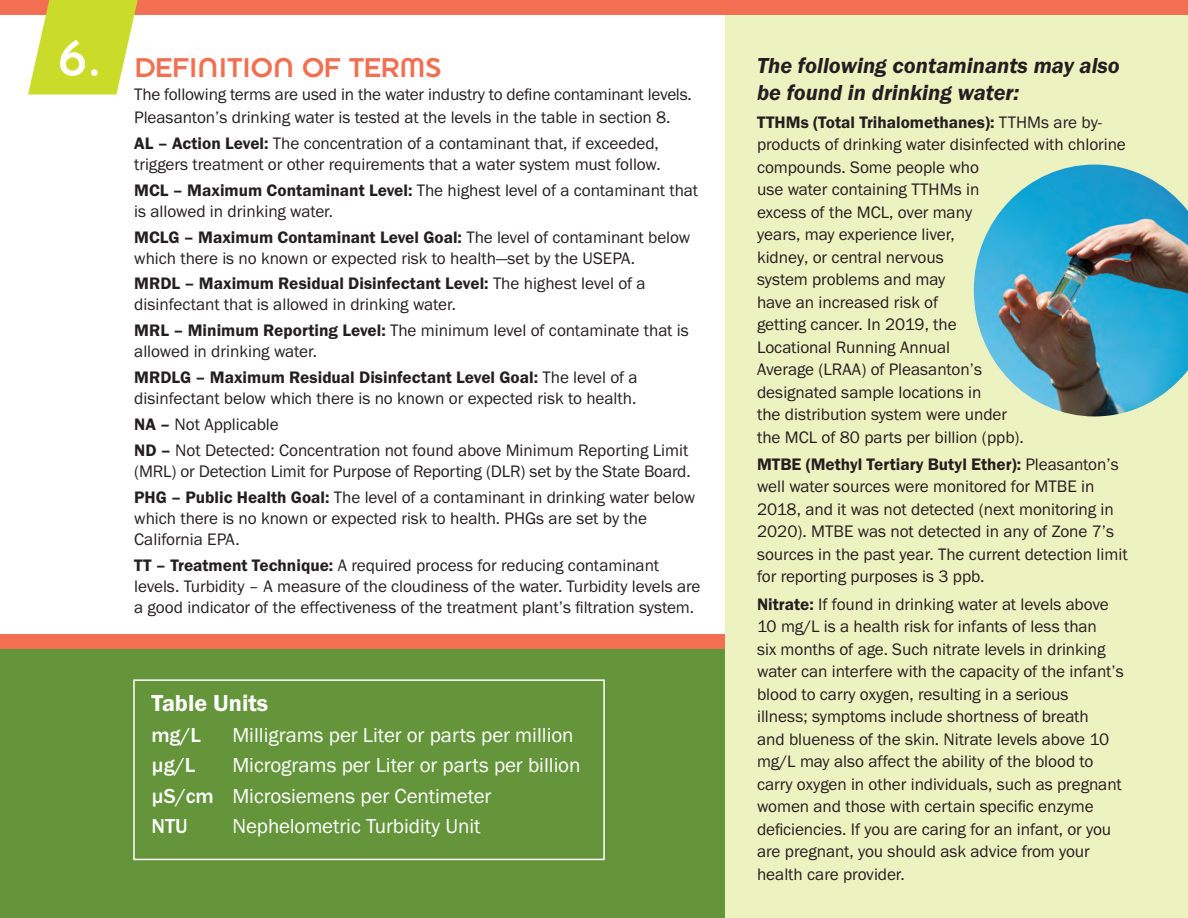
<style>
.page{position:relative;width:1188px;height:918px;background:#fff}
.page>*{position:absolute;margin:0;border:0;box-sizing:border-box;transform-origin:0 0}
.t1{font:54.15px "Dessau Pro Zwei";color:#fff}
.t2{font:30px "Dessau Pro Zwei";color:#f36f51}
.t3{font:600 24px "Franklin Gothic FS";color:#fff}
.t4{font:italic 600 22.5px/27px "Franklin Gothic FS";color:#231f20}
.t5{font:21px "Franklin Gothic FS";letter-spacing:-.005em;color:#fff}
.t6{font:500 21px "Franklin Gothic FS";color:#fff}
.t7{font:17.25px/22.5px "Franklin Gothic FS";letter-spacing:-.005em;color:#231f20}
.s1{font-weight:600}
.s2{font-weight:500}
</style>
<div class="page">
<div style="left:0;top:634px;width:1188px;height:24px;background:#f36f51"></div>
<div style="left:0;top:649px;width:729px;height:269px;background:#65953a"></div>
<div style="left:726px;top:14px;width:462px;height:904px;background:#edf2c1"></div>
<div style="left:0;top:0;width:1188px;height:14px;background:#f36f51"></div>
<div style="left:133px;top:679px;width:472px;height:181px;border:2px solid #fff"></div>
<svg style="left:28px;top:0;width:110px;height:94px"></svg>
<img style="left:974px;top:165px;width:214px;height:251px">
<p class="t1" style="left:58px;top:30px;width:45px">6.</p>
<p class="t2" style="left:134px;top:51px;width:309px">DEFINITION OF TERMS</p>
<p class="t7" style="left:134px;top:83px;width:559px;line-height:23.2px">The following terms are used in the water industry to define contaminant levels.<br>Pleasanton’s drinking water is tested at the levels in the table in section 8.</p>
<p class="t7" style="left:134px;top:133px;width:528px;line-height:21px"><span class="s1">AL – Action Level:</span> The concentration of a contaminant that, if exceeded, triggers treatment or other requirements that a water system must follow.</p>
<p class="t7" style="left:134px;top:180px;width:566px;line-height:21px"><span class="s1">MCL – Maximum Contaminant Level:</span> The highest level of a contaminant that is allowed in drinking water.</p>
<p class="t7" style="left:134px;top:227px;width:557px;line-height:21px"><span class="s1">MCLG – Maximum Contaminant Level Goal:</span> The level of contaminant below which there is no known or expected risk to health—set by the USEPA.</p>
<p class="t7" style="left:134px;top:273px;width:513px;line-height:21px"><span class="s1">MRDL – Maximum Residual Disinfectant Level:</span> The highest level of a disinfectant that is allowed in drinking water.</p>
<p class="t7" style="left:134px;top:320px;width:556px;line-height:21px"><span class="s1">MRL – Minimum Reporting Level:</span> The minimum level of contaminate that is allowed in drinking water.</p>
<p class="t7" style="left:134px;top:367px;width:505px;line-height:21px"><span class="s1">MRDLG – Maximum Residual Disinfectant Level Goal:</span> The level of a disinfectant below which there is no known or expected risk to health.</p>
<p class="t7" style="left:134px;top:413px;width:146px"><span class="s1">NA –</span> Not Applicable</p>
<p class="t7" style="left:134px;top:440px;width:558px;line-height:21px"><span class="s1">ND –</span> Not Detected: Concentration not found above Minimum Reporting Limit (MRL) or Detection Limit for Purpose of Reporting (DLR) set by the State Board.</p>
<p class="t7" style="left:134px;top:487px;width:563px;line-height:21px"><span class="s1">PHG – Public Health Goal:</span> The level of a contaminant in drinking water below which there is no known or expected risk to health. PHGs are set by the<br>California EPA.</p>
<p class="t7" style="left:134px;top:555px;width:568px;line-height:21px"><span class="s1">TT – Treatment Technique:</span> A required process for reducing contaminant levels. Turbidity – A measure of the cloudiness of the water. Turbidity levels are a good indicator of the effectiveness of the treatment plant’s filtration system.</p>
<p class="t3" style="left:152px;top:690px;width:118px">Table Units</p>
<p class="t6" style="left:152px;top:723px;width:51px">mg/L</p>
<p class="t5" style="left:232px;top:723px;width:343px">Milligrams per Liter or parts per million</p>
<p class="t6" style="left:152px;top:753px;width:45px">μg/L</p>
<p class="t5" style="left:232px;top:754px;width:349px">Micrograms per Liter or parts per billion</p>
<p class="t5" style="left:152px;top:784px;width:341px"><span class="s2">μS/cm</span> Microsiemens per Centimeter</p>
<p class="t6" style="left:152px;top:814px;width:38px">NTU</p>
<p class="t5" style="left:232px;top:814px;width:250px">Nephelometric Turbidity Unit</p>
<p class="t4" style="left:757px;top:52px;width:364px">The following contaminants may also be found in drinking water:</p>
<p class="t7" style="left:757px;top:111px;width:370px"><span class="s1">TTHMs (Total Trihalomethanes):</span> TTHMs are by&shy;products of drinking water disinfected with chlorine compounds. Some people who<br>use water containing TTHMs in<br>excess of the MCL, over many<br>years, may experience liver,<br>kidney, or central nervous<br>system problems and may<br>have an increased risk of<br>getting cancer. In 2019, the<br>Locational Running Annual<br>Average (LRAA) of Pleasanton’s<br>designated sample locations in<br>the distribution system were under<br>the MCL of 80 parts per billion (ppb).</p>
<p class="t7" style="left:757px;top:453px;width:372px"><span class="s1">MTBE (Methyl Tertiary Butyl Ether):</span> Pleasanton’s well water sources were monitored for MTBE in 2018, and it was not detected (next monitoring in 2020). MTBE was not detected in any of Zone 7’s sources in the past year. The current detection limit for reporting purposes is 3 ppb.</p>
<p class="t7" style="left:757px;top:593px;width:368px"><span class="s1">Nitrate:</span> If found in drinking water at levels above 10 mg/L is a health risk for infants of less than<br>six months of age. Such nitrate levels in drinking water can interfere with the capacity of the infant’s blood to carry oxygen, resulting in a serious<br>illness; symptoms include shortness of breath<br>and blueness of the skin. Nitrate levels above 10 mg/L may also affect the ability of the blood to carry oxygen in other individuals, such as pregnant women and those with certain specific enzyme deficiencies. If you are caring for an infant, or you are pregnant, you should ask advice from your health care provider.</p>
</div>
